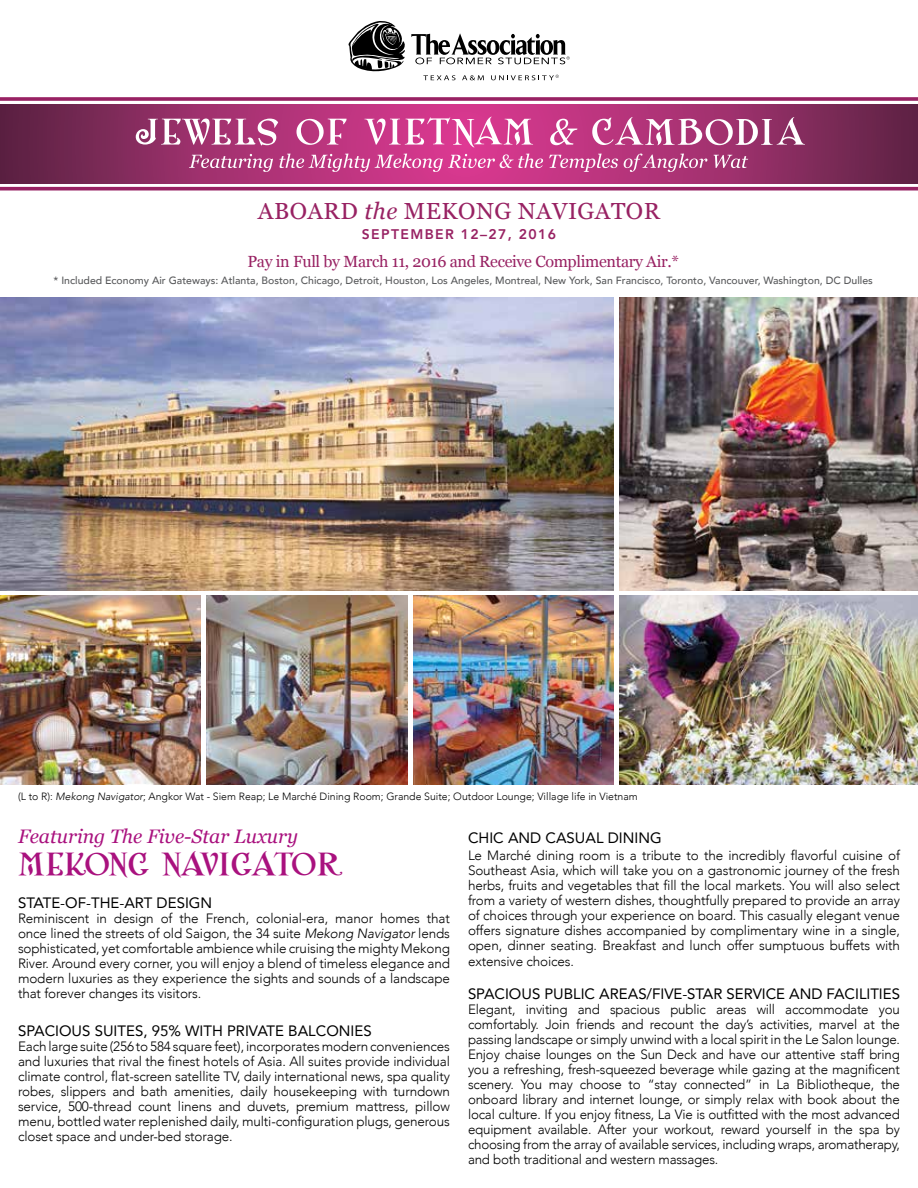
<style>
.page{position:relative;width:918px;height:1188px;background:#fff}
.page>*{position:absolute;margin:0;border:0;box-sizing:border-box;transform-origin:0 0}
.t1{font:27px "Shangri La NF Small Caps";letter-spacing:-.03em;color:#a9117e}
.t2{font:23.25px "Georgia";letter-spacing:.02em;color:#982263}
.t3{font:italic 19.5px "Georgia";color:#a9117e}
.t4{font:16.2px "Georgia";letter-spacing:-.02em;color:#982263}
.t5{font:15px "Avenir";color:#000}
.t6{font:800 13.95px "Avenir";letter-spacing:.1em;color:#982263}
.t7{font:300 13.5px/15px "Avenir";letter-spacing:-.01em;color:#000;text-align:justify}
.t8{font:500 10.5px "Avenir";color:#58595b}
.t9{font:300 10.5px "Avenir";color:#000}
.s1{font-style:italic}
</style>
<div class="page">
<img style="left:0;top:297px;width:614px;height:293px">
<img style="left:619px;top:297px;width:299px;height:293px">
<img style="left:414px;top:595px;width:200px;height:189px">
<img style="left:619px;top:595px;width:299px;height:189px">
<img style="left:207px;top:595px;width:200px;height:189px">
<img style="left:0;top:595px;width:200px;height:189px">
<svg style="left:349px;top:21px;width:221px;height:59px"></svg>
<svg style="left:0;top:104px;width:918px;height:79px;background:#932d65"></svg>
<svg style="left:0;top:97px;width:918px;height:4px;background:#a13571"></svg>
<svg style="left:0;top:187px;width:918px;height:4px;background:#a43d76"></svg>
<svg style="left:189px;top:154px;width:559px;height:18px;background:#c85c97"></svg>
<svg style="left:550px;top:117px;width:255px;height:28px"></svg>
<svg style="left:136px;top:117px;width:397px;height:30px"></svg>
<h2 class="t2" style="left:258px;top:194px;width:404px">ABOARD <span class="s1">the</span> MEKONG NAVIGATOR</h2>
<p class="t6" style="left:362px;top:223px;width:196px">SEPTEMBER 12–27, 2016</p>
<p class="t4" style="left:247px;top:250px;width:433px">Pay in Full by March 11, 2016 and Receive Complimentary Air.*</p>
<p class="t8" style="left:54px;top:271px;width:821px">* Included Economy Air Gateways: Atlanta, Boston, Chicago, Detroit, Houston, Los Angeles, Montreal, New York, San Francisco, Toronto, Vancouver, Washington, DC Dulles</p>
<p class="t9" style="left:18px;top:790px;width:621px">(L to R): <span class="s1">Mekong Navigator</span>; Angkor Wat - Siem Reap; Le Marché Dining Room; Grande Suite; Outdoor Lounge; Village life in Vietnam</p>
<h3 class="t3" style="left:18px;top:822px;width:282px">Featuring The Five-Star Luxury</h3>
<h1 class="t1" style="left:18px;top:845px;width:326px">MEKONG NAVIGATOR</h1>
<p class="t5" style="left:18px;top:890px;width:196px">STATE-OF-THE-ART DESIGN</p>
<p class="t7" style="left:18px;top:910px;width:434px">Reminiscent in design of the French, colonial-era, manor homes that once lined the streets of old Saigon, the 34 suite <span class="s1">Mekong Navigator</span> lends sophisticated, yet comfortable ambience while cruising the mighty Mekong River. Around every corner, you will enjoy a blend of timeless elegance and modern luxuries as they experience the sights and sounds of a landscape that forever changes its visitors.</p>
<p class="t5" style="left:18px;top:1019px;width:355px">SPACIOUS SUITES, 95% WITH PRIVATE BALCONIES</p>
<p class="t7" style="left:18px;top:1039px;width:434px">Each large suite (256 to 584 square feet), incorporates modern conveniences and luxuries that rival the finest hotels of Asia. All suites provide individual climate control, flat-screen satellite TV, daily international news, spa quality robes, slippers and bath amenities, daily housekeeping with turndown service, 500-thread count linens and duvets, premium mattress, pillow menu, bottled water replenished daily, multi-configuration plugs, generous closet space and under-bed storage.</p>
<p class="t5" style="left:468px;top:826px;width:195px">CHIC AND CASUAL DINING</p>
<p class="t7" style="left:468px;top:848px;width:434px">Le Marché dining room is a tribute to the incredibly flavorful cuisine of Southeast Asia, which will take you on a gastronomic journey of the fresh herbs, fruits and vegetables that fill the local markets. You will also select from a variety of western dishes, thoughtfully prepared to provide an array of choices through your experience on board. This casually elegant venue offers signature dishes accompanied by complimentary wine in a single, open, dinner seating. Breakfast and lunch offer sumptuous buffets with extensive choices.</p>
<p class="t5" style="left:468px;top:981px;width:434px">SPACIOUS PUBLIC AREAS/FIVE-STAR SERVICE AND FACILITIES</p>
<p class="t7" style="left:468px;top:1001px;width:434px">Elegant, inviting and spacious public areas will accommodate you comfortably. Join friends and recount the day’s activities, marvel at the passing landscape or simply unwind with a local spirit in the Le Salon lounge.<br>Enjoy chaise lounges on the Sun Deck and have our attentive staff bring you a refreshing, fresh-squeezed beverage while gazing at the magnificent scenery. You may choose to “stay connected” in La Bibliotheque, the onboard library and internet lounge, or simply relax with book about the local culture. If you enjoy fitness, La Vie is outfitted with the most advanced equipment available. After your workout, reward yourself in the spa by choosing from the array of available services, including wraps, aromatherapy, and both traditional and western massages.</p>
</div>
